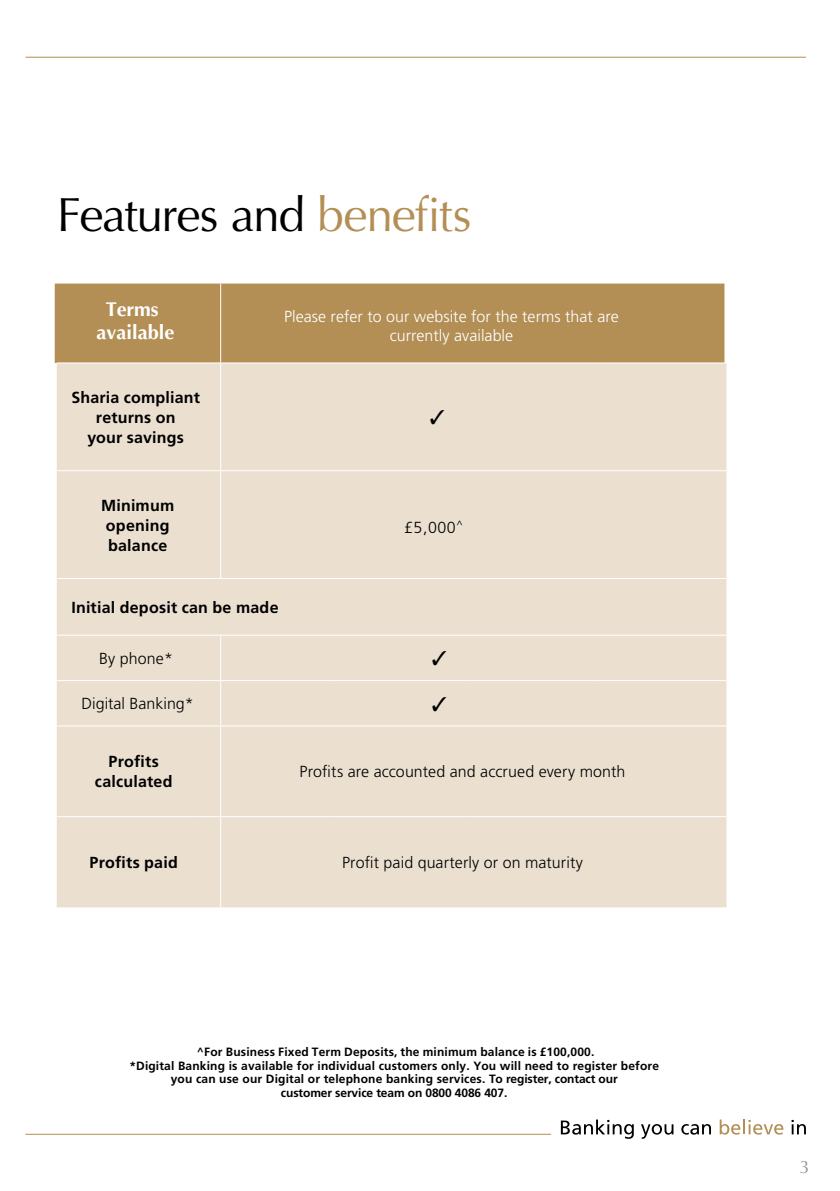
<style>
.page{position:relative;width:840px;height:1191px;background:#fff}
.page>*{position:absolute;margin:0;border:0;box-sizing:border-box;transform-origin:0 0}
.t1{font:48px "Optima";letter-spacing:-.025em;color:#000}
.t2{font:700 20px "Optima LT Std";color:#fff}
.t3{font:18px "Optima";color:#939598}
.t4{font:700 16px/20px "Frutiger";letter-spacing:.015em;color:#000;text-align:center}
.t5{font:300 16px "Frutiger";letter-spacing:.01em;color:#000}
.t6{font:300 16px/19.2px "Frutiger LT Std";letter-spacing:.005em;color:#fff;text-align:center}
.t7{font:300 16px "Frutiger LT Std";color:#000}
.t8{font:700 12px/13.8px "Frutiger LT Std";letter-spacing:.015em;color:#000;text-align:center}
.t9{font:700 12px "Frutiger";letter-spacing:-.01em;color:#000}
.s1{color:#b38f55}
.s2{font-family:"Frutiger LT Std"}
.s3{font-family:"Frutiger"}
</style>
<div class="page">
<svg style="left:560px;top:1119px;width:73px;height:19px"></svg>
<svg style="left:641px;top:1124px;width:32px;height:14px"></svg>
<svg style="left:681px;top:1124px;width:29px;height:10px"></svg>
<svg style="left:719px;top:1119px;width:64px;height:15px"></svg>
<svg style="left:791px;top:1120px;width:14px;height:14px"></svg>
<hr style="left:26px;top:1133px;width:524px;height:1px;background:#b38f55">
<hr style="left:26px;top:57px;width:779px;height:1px;background:#b38f55">
<div style="left:55px;top:283px;width:669px;height:80px;background:#b38f55"></div>
<div style="left:57px;top:363px;width:669px;height:544px;background:#ebe0d0"></div>
<hr style="left:57px;top:362px;width:141px;height:1px;background:#fff">
<hr style="left:198px;top:362px;width:131px;height:1px;background:#fff">
<hr style="left:220px;top:363px;width:1px;height:107px;background:#fff">
<hr style="left:57px;top:470px;width:141px;height:1px;background:#fff">
<hr style="left:198px;top:470px;width:131px;height:1px;background:#fff">
<hr style="left:220px;top:471px;width:1px;height:107px;background:#fff">
<hr style="left:465px;top:470px;width:130px;height:1px;background:#fff">
<hr style="left:595px;top:470px;width:131px;height:1px;background:#fff">
<hr style="left:57px;top:578px;width:141px;height:1px;background:#fff">
<hr style="left:198px;top:578px;width:131px;height:1px;background:#fff">
<hr style="left:465px;top:578px;width:130px;height:1px;background:#fff">
<hr style="left:595px;top:578px;width:131px;height:1px;background:#fff">
<hr style="left:57px;top:634px;width:141px;height:1px;background:#fff">
<hr style="left:198px;top:634px;width:131px;height:1px;background:#fff">
<hr style="left:220px;top:635px;width:1px;height:45px;background:#fff">
<hr style="left:57px;top:680px;width:141px;height:1px;background:#fff">
<hr style="left:198px;top:680px;width:131px;height:1px;background:#fff">
<hr style="left:220px;top:681px;width:1px;height:44px;background:#fff">
<hr style="left:57px;top:725px;width:141px;height:1px;background:#fff">
<hr style="left:198px;top:725px;width:131px;height:1px;background:#fff">
<hr style="left:220px;top:726px;width:1px;height:90px;background:#fff">
<hr style="left:465px;top:725px;width:130px;height:1px;background:#fff">
<hr style="left:595px;top:725px;width:131px;height:1px;background:#fff">
<hr style="left:57px;top:816px;width:141px;height:1px;background:#fff">
<hr style="left:198px;top:816px;width:131px;height:1px;background:#fff">
<hr style="left:220px;top:817px;width:1px;height:90px;background:#fff">
<hr style="left:329px;top:816px;width:136px;height:1px;background:#fff">
<hr style="left:465px;top:816px;width:130px;height:1px;background:#fff">
<hr style="left:595px;top:816px;width:131px;height:1px;background:#fff">
<hr style="left:465px;top:362px;width:130px;height:1px;background:#fff">
<hr style="left:595px;top:362px;width:131px;height:1px;background:#fff">
<hr style="left:465px;top:634px;width:130px;height:1px;background:#fff">
<hr style="left:595px;top:634px;width:131px;height:1px;background:#fff">
<hr style="left:465px;top:680px;width:130px;height:1px;background:#fff">
<hr style="left:595px;top:680px;width:131px;height:1px;background:#fff">
<hr style="left:329px;top:362px;width:136px;height:1px;background:#fff">
<hr style="left:329px;top:470px;width:136px;height:1px;background:#fff">
<hr style="left:329px;top:578px;width:136px;height:1px;background:#fff">
<hr style="left:329px;top:634px;width:136px;height:1px;background:#fff">
<hr style="left:329px;top:680px;width:136px;height:1px;background:#fff">
<hr style="left:329px;top:725px;width:136px;height:1px;background:#fff">
<hr style="left:220px;top:283px;width:1px;height:79px;background:#fff">
<svg style="left:430px;top:410px;width:14px;height:14px"></svg>
<svg style="left:432px;top:651px;width:14px;height:14px"></svg>
<svg style="left:432px;top:696px;width:14px;height:15px"></svg>
<h1 class="t1" style="left:57px;top:187px;width:416px">Features and <span class="s1">benefits</span></h1>
<h2 class="t2" style="left:106px;top:298px;width:54px">Terms</h2>
<h2 class="t2" style="left:96px;top:320px;width:80px">available</h2>
<h3 class="t4" style="left:71px;top:387px;width:130px">Sharia compliant returns on<br>your savings</h3>
<h3 class="t4" style="left:101px;top:495px;width:75px;text-align:left">Minimum opening balance</h3>
<h3 class="t6" style="left:284px;top:307px;width:336px">Please refer to our website for the terms that are currently available</h3>
<h3 class="t5" style="left:404px;top:518px;width:60px">£5,000<sup>^</sup></h3>
<h3 class="t4" style="left:71px;top:597px;width:208px">Initial deposit can be made</h3>
<h3 class="t5" style="left:99px;top:649px;width:75px">By phone<span class="s2">*</span></h3>
<h3 class="t7" style="left:81px;top:694px;width:114px">Digital Banking*</h3>
<h3 class="t4" style="left:95px;top:752px;width:79px">Profits calculated</h3>
<h3 class="t5" style="left:299px;top:762px;width:327px">Profits are accounted and accrued every month</h3>
<h3 class="t4" style="left:89px;top:852px;width:90px">Profits paid</h3>
<h3 class="t5" style="left:342px;top:853px;width:242px">Profit paid quarterly or on maturity</h3>
<p class="t8" style="left:129px;top:1044px;width:531px">^For Business Fixed Term Deposits, the minimum balance is £100,000.<br>*Digital Banking is available for individual customers only. You will need to register before you can use our Digital or telephone banking services. <span class="s3">To register, contact our</span></p>
<p class="t9" style="left:281px;top:1086px;width:228px">customer service team on 0800 4086 407.</p>
<h3 class="t3" style="left:799px;top:1156px;width:12px">3</h3>
</div>
